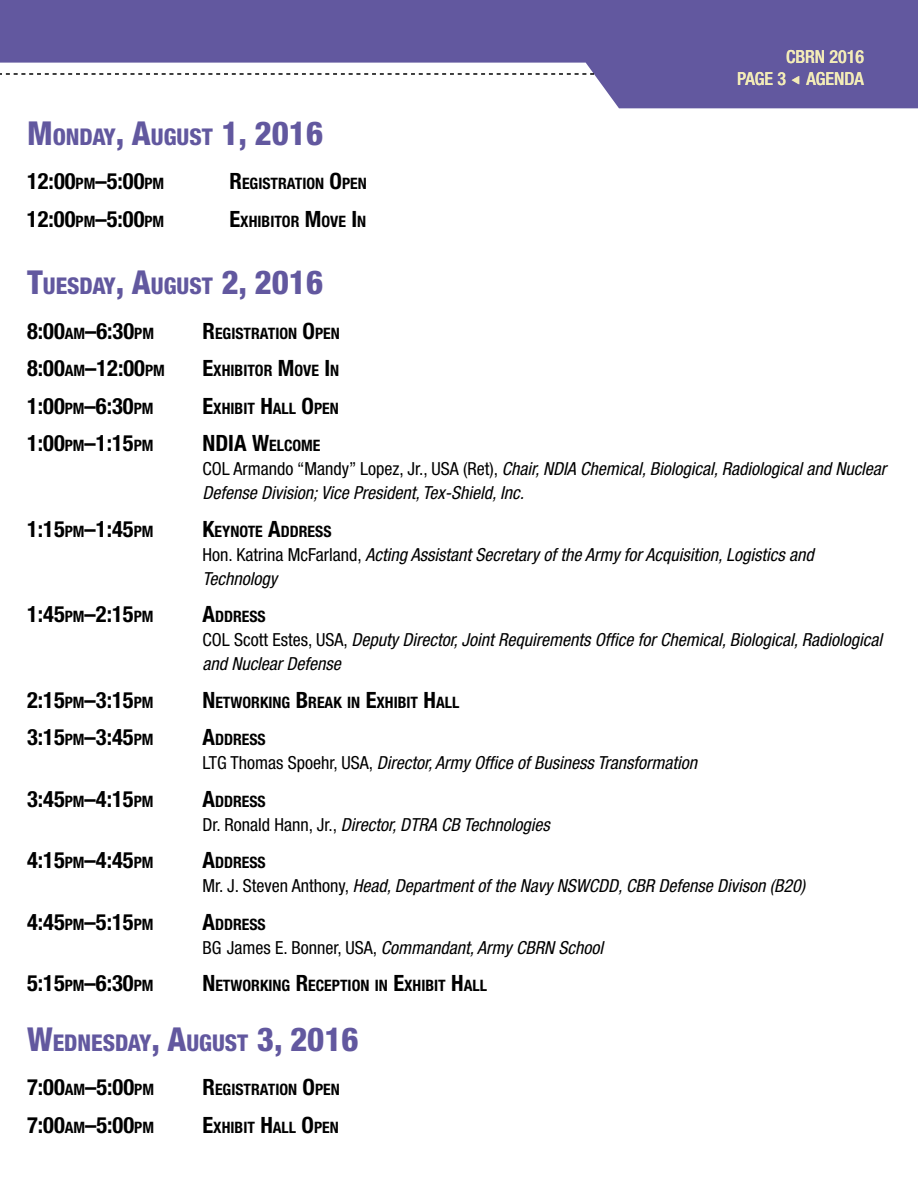
<style>
.page{position:relative;width:918px;height:1188px;background:#fff}
.page>*{position:absolute;margin:0;border:0;box-sizing:border-box;transform-origin:0 0}
.t1{font:800 condensed 23.1px "Helvetica Neue LT Std";color:#62589f}
.t2{font:700 condensed 22.5px "Helvetica Neue LT Std";color:#000}
.t3{font:italic condensed 18px/24px "Helvetica Neue LT Std";color:#000}
.t4{font:500 condensed 18px/21.6px "Helvetica Neue LT Std";color:#f3ecb8;text-align:right}
.t5{font:700 condensed 15.75px "Helvetica Neue LT Std";color:#000}
.s1{font-size:33px}
.s2{font-size:15.75px}
.s3{font-size:22.5px}
.s4{font-style:normal}
</style>
<div class="page">
<svg style="left:0;top:0;width:918px;height:108px;fill:#62589f"></svg>
<svg style="left:0;top:73px;width:594px;height:1px"></svg>
<svg style="left:792px;top:76px;width:7px;height:8px"></svg>
<p class="t1" style="left:27px;top:123px;width:298px"><span class="s1">M</span> ONDAY<span class="s1">, A</span>UGUST <span class="s1">1, 2016</span></p>
<p class="t2" style="left:27px;top:168px;width:139px">12:00<span class="s2">PM</span>–5:00<span class="s2">PM</span></p>
<p class="t5" style="left:229px;top:174px;width:139px"><span class="s3">R</span>EGISTRATION <span class="s3">O</span>PEN</p>
<p class="t2" style="left:27px;top:205px;width:164px">12:00<span class="s2">PM</span>–5:00<span class="s2">PM</span> E</p>
<p class="t5" style="left:240px;top:212px;width:127px">XHIBITOR <span class="s3">M</span>OVE <span class="s3">I</span> N</p>
<p class="t4" style="left:737px;top:46px;width:128px">CBRN 2016<br>PAGE 3 AGENDA</p>
<p class="t1" style="left:27px;top:272px;width:298px"><span class="s1">T</span>UESDAY<span class="s1">, A</span>UGUST <span class="s1">2, 2016</span></p>
<p class="t2" style="left:27px;top:317px;width:129px">8:00<span class="s2">AM</span>–6:30<span class="s2">PM</span></p>
<p class="t5" style="left:203px;top:323px;width:139px"><span class="s3">R</span>EGISTRATION <span class="s3">O</span>PEN</p>
<p class="t5" style="left:27px;top:361px;width:314px"><span class="s3">8:00</span>AM<span class="s3">–12:00</span>PM <span class="s3">E</span>XHIBITOR <span class="s3">M</span>OVE <span class="s3">I</span> N</p>
<p class="t2" style="left:27px;top:392px;width:158px">1:00<span class="s2">PM</span>–6:30<span class="s2">PM</span> E</p>
<p class="t5" style="left:213px;top:398px;width:127px">XHIBIT <span class="s3">H</span>ALL <span class="s3">O</span>PEN</p>
<p class="t2" style="left:27px;top:429px;width:158px">1:00<span class="s2">PM</span>–1:15<span class="s2">PM</span> N</p>
<p class="t5" style="left:215px;top:436px;width:107px"><span class="s3">DIA W</span>ELCOME</p>
<p class="t3" style="left:202px;top:457px;width:685px"><span class="s4">COL Armando “Mandy” Lopez, Jr., USA (Ret),</span> Chair, NDIA Chemical, Biological, Radiological and Nuclear<br>Defense Division; Vice President, Tex-Shield, Inc.</p>
<p class="t2" style="left:27px;top:515px;width:128px">1:15<span class="s2">PM</span>–1:45<span class="s2">PM</span></p>
<p class="t5" style="left:202px;top:521px;width:131px"><span class="s3">K</span>EYNOTE <span class="s3">A</span>DDRESS</p>
<p class="t3" style="left:202px;top:543px;width:613px"><span class="s4">Hon. Katrina McFarland,</span> Acting Assistant Secretary of the Army for Acquisition, Logistics and<br>Technology</p>
<p class="t2" style="left:27px;top:600px;width:128px">1:45<span class="s2">PM</span>–2:15<span class="s2">PM</span></p>
<p class="t5" style="left:202px;top:607px;width:65px"><span class="s3">A</span>DDRESS</p>
<p class="t3" style="left:202px;top:628px;width:681px"><span class="s4">COL Scott Estes, USA,</span> Deputy Director, Joint Requirements Office for Chemical, Biological, Radiological and Nuclear Defense</p>
<p class="t2" style="left:27px;top:686px;width:158px">2:15<span class="s2">PM</span>–3:15<span class="s2">PM</span> N</p>
<p class="t5" style="left:215px;top:692px;width:246px">ETWORKING <span class="s3">B</span>REAK IN <span class="s3">E</span>XHIBIT <span class="s3">H</span>ALL</p>
<p class="t2" style="left:27px;top:723px;width:159px">3:15<span class="s2">PM</span>–3:45<span class="s2">PM</span> A</p>
<p class="t5" style="left:215px;top:730px;width:52px">DDRESS</p>
<p class="t3" style="left:202px;top:751px;width:496px"><span class="s4">LTG Thomas Spoehr, USA,</span> Director, Army Office of Business Transformation</p>
<p class="t2" style="left:27px;top:785px;width:159px">3:45<span class="s2">PM</span>–4:15<span class="s2">PM</span> A</p>
<p class="t5" style="left:215px;top:791px;width:52px">DDRESS</p>
<p class="t3" style="left:202px;top:813px;width:349px"><span class="s4">Dr. Ronald Hann, Jr.,</span> Director, DTRA CB Technologies</p>
<p class="t2" style="left:27px;top:846px;width:159px">4:15<span class="s2">PM</span>–4:45<span class="s2">PM</span> A</p>
<p class="t5" style="left:215px;top:853px;width:52px">DDRESS</p>
<p class="t3" style="left:202px;top:874px;width:604px"><span class="s4">Mr. J. Steven Anthony,</span> Head, Department of the Navy NSWCDD, CBR Defense Divison (B20)</p>
<p class="t2" style="left:27px;top:908px;width:159px">4:45<span class="s2">PM</span>–5:15<span class="s2">PM</span> A</p>
<p class="t5" style="left:215px;top:914px;width:52px">DDRESS</p>
<p class="t3" style="left:202px;top:936px;width:402px"><span class="s4">BG</span> <span class="s4">James E. Bonner, USA,</span> Commandant, Army CBRN School</p>
<p class="t2" style="left:27px;top:969px;width:158px">5:15<span class="s2">PM</span>–6:30<span class="s2">PM</span> N</p>
<p class="t5" style="left:215px;top:976px;width:273px">ETWORKING <span class="s3">R</span>ECEPTION IN <span class="s3">E</span>XHIBIT <span class="s3">H</span>ALL</p>
<p class="t1" style="left:27px;top:1029px;width:333px"><span class="s1">W</span>EDNESDAY<span class="s1">, A</span>UGUST <span class="s1">3, 2016</span></p>
<p class="t2" style="left:27px;top:1074px;width:129px">7:00<span class="s2">AM</span>–5:00<span class="s2">PM</span></p>
<p class="t5" style="left:203px;top:1080px;width:139px"><span class="s3">R</span>EGISTRATION <span class="s3">O</span>PEN</p>
<p class="t2" style="left:27px;top:1111px;width:158px">7:00<span class="s2">AM</span>–5:00<span class="s2">PM</span> E</p>
<p class="t5" style="left:213px;top:1118px;width:127px">XHIBIT <span class="s3">H</span>ALL <span class="s3">O</span>PEN</p>
</div>
